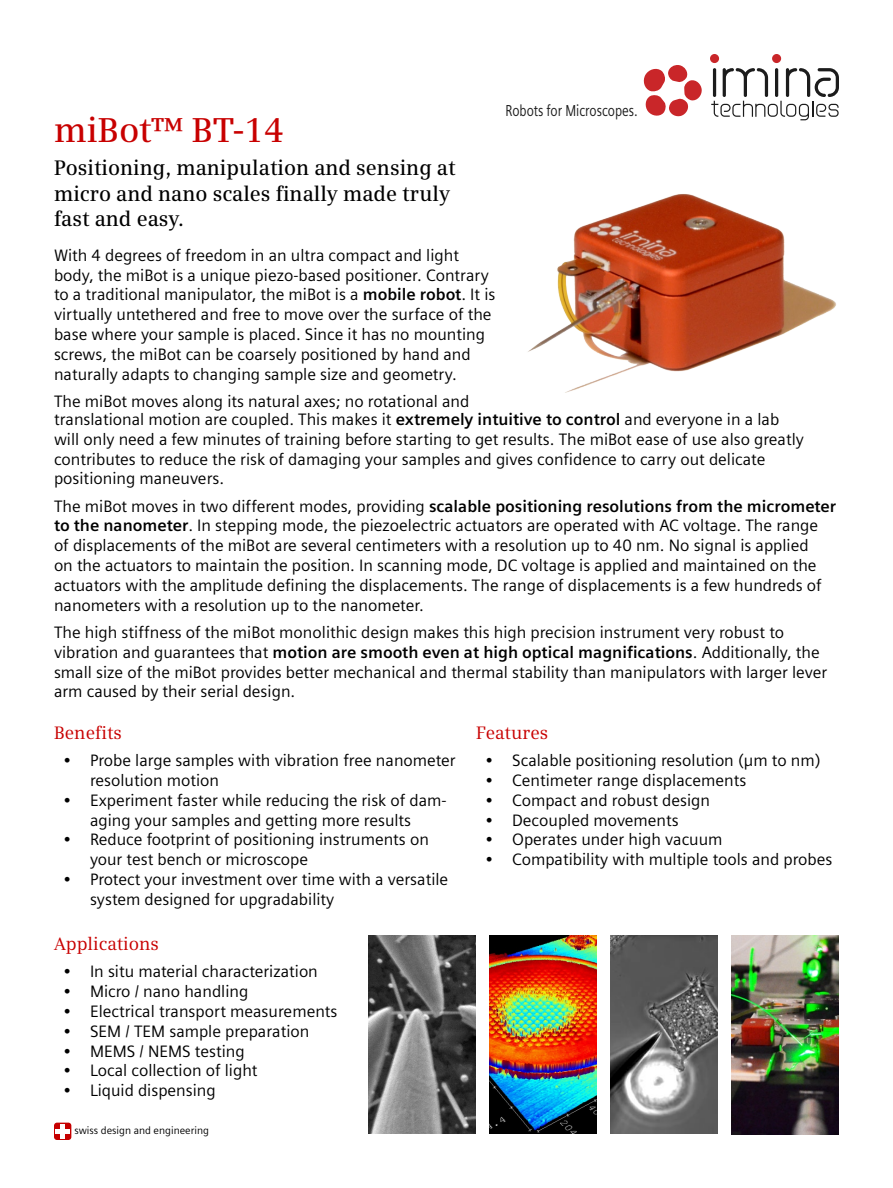
<style>
.page{position:relative;width:893px;height:1188px;background:#fff}
.page>*{position:absolute;margin:0;border:0;box-sizing:border-box;transform-origin:0 0}
.t1{font:600 34.5px "Siemens Serif";color:#c80000}
.t2{font:600 21px/25.2px "Siemens Serif";color:#000}
.t3{font:18px "Siemens Serif";color:#c80000}
.t4{font:16.5px/19.8px "Siemens Sans";color:#000}
.t5{font:15.9px "Siemens Sans";color:#1c1c1c;scale:.8 1}
.t6{font:10.5px "Siemens Sans";color:#000}
.s1{font-weight:700}
</style>
<div class="page">
<div style="left:54px;top:1123px;width:17px;height:17px;background:#c60000;border-radius:3px"></div>
<div style="left:60px;top:1124px;width:5px;height:14px;background:#fff"></div>
<div style="left:56px;top:1129px;width:14px;height:5px;background:#fff"></div>
<img style="left:528px;top:194px;width:308px;height:198px">
<img style="left:368px;top:936px;width:108px;height:198px">
<img style="left:489px;top:936px;width:108px;height:198px">
<img style="left:610px;top:936px;width:108px;height:198px">
<img style="left:731px;top:936px;width:108px;height:198px">
<svg style="left:711px;top:68px;width:128px;height:52px"></svg>
<div style="left:710px;top:54px;width:9px;height:9px;background:#c92629;border-radius:50%"></div>
<div style="left:772px;top:54px;width:9px;height:9px;background:#c92629;border-radius:50%"></div>
<svg style="left:643px;top:65px;width:59px;height:52px"></svg>
<h1 class="t1" style="left:54px;top:111px;width:232px">miBot™ BT-14</h1>
<p class="t2" style="left:54px;top:156px;width:403px">Positioning, manipulation and sensing at micro and nano scales finally made truly fast and easy.</p>
<p class="t5" style="left:506px;top:102px;width:167px">Robots for Microscopes.</p>
<p class="t4" style="left:54px;top:245px;width:443px">With 4 degrees of freedom in an ultra compact and light body, the miBot is a unique piezo-based positioner. Contrary to a traditional manipulator, the miBot is a <span class="s1">mobile robot</span>. It is virtually untethered and free to move over the surface of the base where your sample is placed. Since it has no mounting screws, the miBot can be coarsely positioned by hand and naturally adapts to changing sample size and geometry.</p>
<p class="t4" style="left:54px;top:392px;width:727px;line-height:18.1px">The miBot moves along its natural axes; no rotational and<br>translational motion are coupled. This makes it <span class="s1">extremely intuitive to control</span> and everyone in a lab</p>
<p class="t4" style="left:54px;top:429px;width:751px">will only need a few minutes of training before starting to get results. The miBot ease of use also greatly contributes to reduce the risk of damaging your samples and gives confidence to carry out delicate positioning maneuvers.</p>
<p class="t4" style="left:54px;top:496px;width:784px">The miBot moves in two different modes, providing <span class="s1">scalable positioning resolutions from the micrometer to the nanometer</span>. In stepping mode, the piezoelectric actuators are operated with AC voltage. The range of displacements of the miBot are several centimeters with a resolution up to 40 nm. No signal is applied<br>on the actuators to maintain the position. In scanning mode, DC voltage is applied and maintained on the actuators with the amplitude defining the displacements. The range of displacements is a few hundreds of nanometers with a resolution up to the nanometer.</p>
<p class="t4" style="left:54px;top:622px;width:775px">The high stiffness of the miBot monolithic design makes this high precision instrument very robust to vibration and guarantees that <span class="s1">motion are smooth even at high optical magnifications</span>. Additionally, the small size of the miBot provides better mechanical and thermal stability than manipulators with larger lever arm caused by their serial design.</p>
<p class="t3" style="left:476px;top:723px;width:74px">Features</p>
<p class="t4" style="left:485px;top:751px;width:337px">• Scalable positioning resolution (µm to nm)</p>
<p class="t4" style="left:485px;top:770px;width:263px">• Centimeter range displacements</p>
<p class="t4" style="left:485px;top:790px;width:227px">• Compact and robust design</p>
<p class="t4" style="left:485px;top:810px;width:195px">• Decoupled movements</p>
<p class="t4" style="left:485px;top:830px;width:239px">• Operates under high vacuum</p>
<p class="t4" style="left:485px;top:850px;width:349px">• Compatibility with multiple tools and probes</p>
<p class="t3" style="left:54px;top:723px;width:69px">Benefits</p>
<p class="t4" style="left:90px;top:751px;width:367px;text-indent:-27px">• Probe large samples with vibration free nanometer resolution motion</p>
<p class="t4" style="left:63px;top:790px;width:385px;text-align:center">• Experiment faster while reducing the risk of dam&shy;aging your samples and getting more results</p>
<p class="t4" style="left:90px;top:830px;width:340px;text-indent:-27px">• Reduce footprint of positioning instruments on your test bench or microscope</p>
<p class="t4" style="left:90px;top:869px;width:360px;text-indent:-27px">• Protect your investment over time with a versatile system designed for upgradability</p>
<p class="t3" style="left:54px;top:934px;width:107px">Applications</p>
<p class="t4" style="left:63px;top:962px;width:256px">• In situ material characterization</p>
<p class="t4" style="left:63px;top:982px;width:187px">• Micro / nano handling</p>
<p class="t4" style="left:63px;top:1001px;width:276px">• Electrical transport measurements</p>
<p class="t4" style="left:63px;top:1021px;width:248px">• SEM / TEM sample preparation</p>
<p class="t4" style="left:63px;top:1041px;width:183px">• MEMS / NEMS testing</p>
<p class="t4" style="left:63px;top:1061px;width:196px">• Local collection of light</p>
<p class="t4" style="left:63px;top:1081px;width:154px">• Liquid dispensing</p>
<p class="t6" style="left:74px;top:1124px;width:136px">swiss design and engineering</p>
</div>
